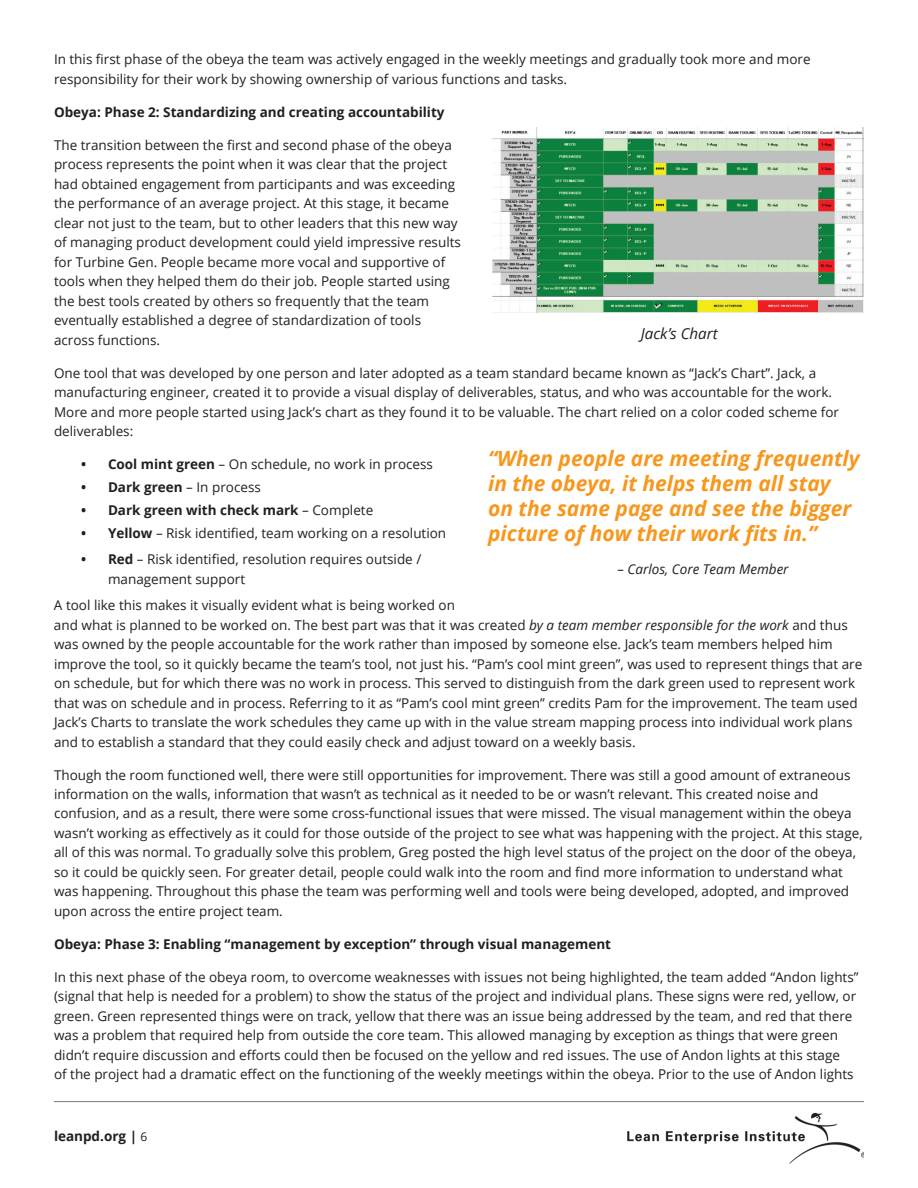
<style>
.page{position:relative;width:918px;height:1188px;background:#fff}
.page>*{position:absolute;margin:0;border:0;box-sizing:border-box;transform-origin:0 0}
.t1{font:italic 700 21px/25.2px "Open Sans";color:#f7971d}
.t2{font:italic 15.15px "Open Sans";color:#231f20}
.t3{font:13.5px/19.5px "Open Sans";color:#231f20}
.t4{font:700 13.5px "Open Sans";color:#231f20}
.t5{font:italic 13.5px "Open Sans";color:#231f20}
.s1{font-weight:700}
.s2{font-weight:400}
.s3{font-style:italic}
.s4{font-weight:400;font-size:12px}
</style>
<div class="page">
<img style="left:624px;top:1102px;width:240px;height:63px">
<hr style="left:54px;top:1101px;width:810px;height:1px;background:#76787b">
<img style="left:492px;top:128px;width:372px;height:185px">
<p class="t3" style="left:54px;top:49px;width:758px">In this first phase of the obeya the team was actively engaged in the weekly meetings and gradually took more and more responsibility for their work by showing ownership of various functions and tasks.</p>
<p class="t4" style="left:54px;top:102px;width:392px">Obeya: Phase 2: Standardizing and creating accountability</p>
<p class="t3" style="left:54px;top:135px;width:408px">The transition between the first and second phase of the obeya process represents the point when it was clear that the project had obtained engagement from participants and was exceeding the performance of an average project. At this stage, it became clear not just to the team, but to other leaders that this new way of managing product development could yield impressive results for Turbine Gen. People became more vocal and supportive of tools when they helped them do their job. People started using the best tools created by others so frequently that the team eventually established a degree of standardization of tools across functions.</p>
<p class="t3" style="left:54px;top:363px;width:787px">One tool that was developed by one person and later adopted as a team standard became known as “Jack’s Chart”. Jack, a manufacturing engineer, created it to provide a visual display of deliverables, status, and who was accountable for the work.<br>More and more people started using Jack’s chart as they found it to be valuable. The chart relied on a color coded scheme for deliverables:</p>
<p class="t3" style="left:81px;top:454px;width:354px"><span class="s1">• Cool mint green</span> – On schedule, no work in process</p>
<p class="t4" style="left:81px;top:478px;width:181px">• Dark green <span class="s2">– In process</span></p>
<p class="t4" style="left:81px;top:501px;width:294px">• Dark green with check mark <span class="s2">– Complete</span></p>
<p class="t3" style="left:81px;top:523px;width:367px"><span class="s1">• Yellow</span> – Risk identified, team working on a resolution</p>
<p class="t3" style="left:108px;top:549px;width:315px;text-indent:-27px"><span class="s1">• Red</span> – Risk identified, resolution requires outside / management support</p>
<p class="t3" style="left:54px;top:595px;width:810px">A tool like this makes it visually evident what is being worked on<br>and what is planned to be worked on. The best part was that it was created <span class="s3">by a team member responsible for the work</span> and thus was owned by the people accountable for the work rather than imposed by someone else. Jack’s team members helped him improve the tool, so it quickly became the team’s tool, not just his. “Pam’s cool mint green”, was used to represent things that are on schedule, but for which there was no work in process. This served to distinguish from the dark green used to represent work that was on schedule and in process. Referring to it as “Pam’s cool mint green” credits Pam for the improvement. The team used Jack’s Charts to translate the work schedules they came up with in the value stream mapping process into individual work plans and to establish a standard that they could easily check and adjust toward on a weekly basis.</p>
<p class="t3" style="left:54px;top:765px;width:810px">Though the room functioned well, there were still opportunities for improvement. There was still a good amount of extraneous information on the walls, information that wasn’t as technical as it needed to be or wasn’t relevant. This created noise and confusion, and as a result, there were some cross-functional issues that were missed. The visual management within the obeya wasn’t working as effectively as it could for those outside of the project to see what was happening with the project. At this stage, all of this was normal. To gradually solve this problem, Greg posted the high level status of the project on the door of the obeya, so it could be quickly seen. For greater detail, people could walk into the room and find more information to understand what was happening. Throughout this phase the team was performing well and tools were being developed, adopted, and improved upon across the entire project team.</p>
<p class="t4" style="left:54px;top:935px;width:559px">Obeya: Phase 3: Enabling “management by exception” through visual management</p>
<p class="t3" style="left:54px;top:967px;width:806px">In this next phase of the obeya room, to overcome weaknesses with issues not being highlighted, the team added “Andon lights” (signal that help is needed for a problem) to show the status of the project and individual plans. These signs were red, yellow, or green. Green represented things were on track, yellow that there was an issue being addressed by the team, and red that there was a problem that required help from outside the core team. This allowed managing by exception as things that were green didn’t require discussion and efforts could then be focused on the yellow and red issues. The use of Andon lights at this stage<br>of the project had a dramatic effect on the functioning of the weekly meetings within the obeya. Prior to the use of Andon lights</p>
<p class="t2" style="left:641px;top:323px;width:78px">Jack’s Chart</p>
<h1 class="t1" style="left:488px;top:445px;width:373px">“When people are meeting frequently in the obeya, it helps them all stay on the same page and see the bigger picture of how their work fits in.”</h1>
<p class="t5" style="left:617px;top:560px;width:173px">– Carlos, Core Team Member</p>
<p class="t4" style="left:54px;top:1127px;width:95px">leanpd.org | <span class="s4">6</span></p>
</div>
